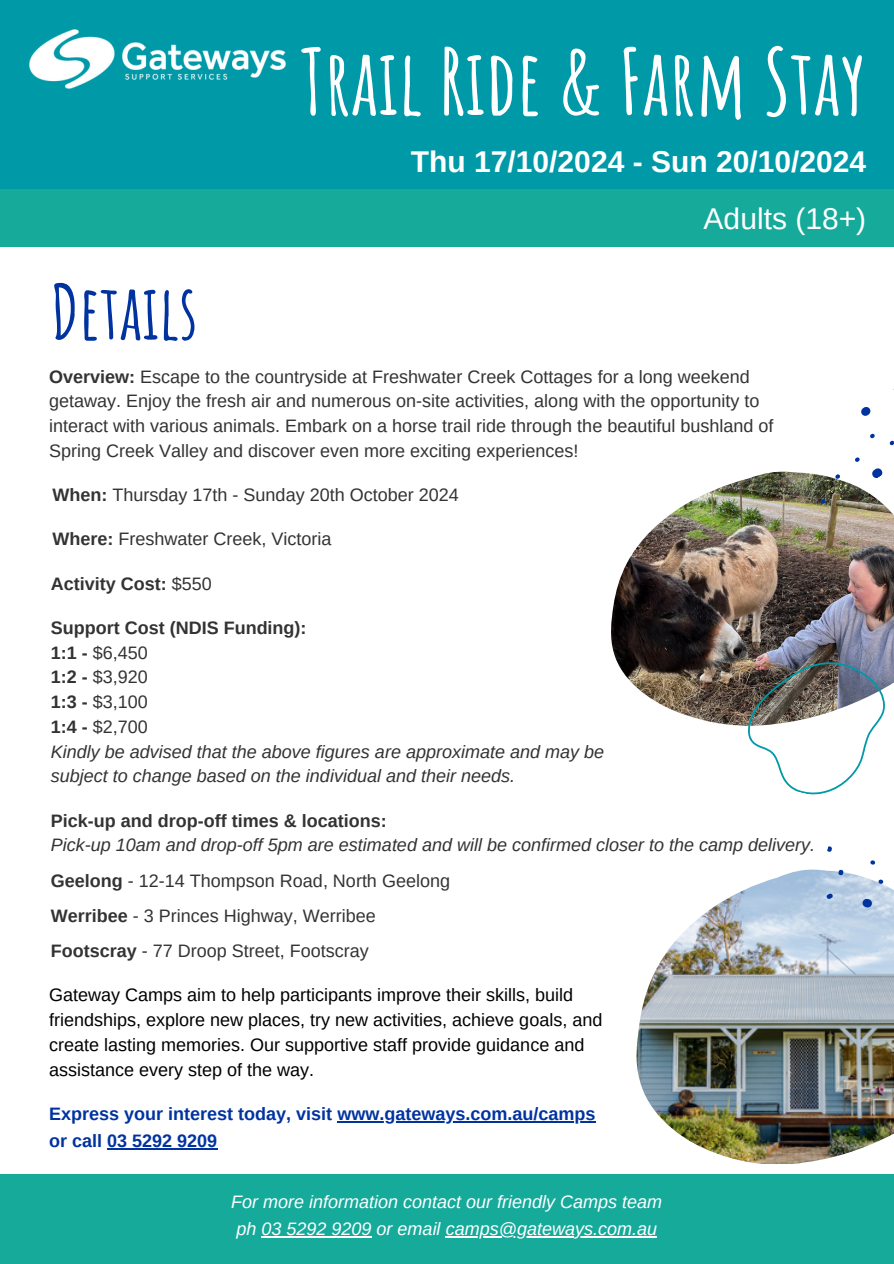
<style>
.page{position:relative;width:894px;height:1264px;background:#fff}
.page>*{position:absolute;margin:0;border:0;box-sizing:border-box;transform-origin:0 0}
.t1{font:700 90px "Amatic SC";color:#fff}
.t2{font:700 75px "Amatic SC";color:#0033a0}
.t3{font:700 30px "Arimo";color:#fff}
.t4{font:30px "Arimo";color:#fff}
.t5{font:18px/24.8px "Arimo";color:#333}
.t6{font:18px/24.8px "Arimo";color:#000}
.t7{font:italic 18px/24.8px "Arimo";color:#333}
.t8{font:italic 18px "Arimo";color:#fff}
.t9{font:700 18px "Arimo";color:#333}
.t10{font:700 18px "Arimo";color:#0033a0}
.s1{font-weight:700}
.s2{font-weight:400}
</style>
<div class="page">
<div style="left:0;top:1174px;width:893px;height:89px;background:#16aa9b"></div>
<div style="left:0;top:0;width:893px;height:226px;background:#0099a8"></div>
<img style="left:29px;top:29px;width:257px;height:60px">
<img style="left:636px;top:869px;width:257px;height:294px">
<img style="left:611px;top:472px;width:282px;height:253px">
<svg style="left:815px;top:846px;width:78px;height:84px"></svg>
<div style="left:0;top:189px;width:893px;height:57px;background:#16aa9b"></div>
<img style="left:788px;top:407px;width:105px;height:105px">
<hr style="left:261px;top:1236px;width:110px;height:1px;background:#fff">
<hr style="left:445px;top:1236px;width:212px;height:1px;background:#fff">
<img style="left:735px;top:642px;width:158px;height:153px">
<hr style="left:337px;top:1121px;width:258px;height:1px;background:#0033a0">
<hr style="left:107px;top:1148px;width:110px;height:1px;background:#0033a0">
<h4 class="t1" style="left:301px;top:24px;width:566px">Trail Ride &amp; Farm Stay</h4>
<p class="t3" style="left:410px;top:144px;width:457px">Thu 17/10/2024 - Sun 20/10/2024</p>
<p class="t4" style="left:703px;top:202px;width:164px">Adults (18+)</p>
<p class="t2" style="left:51px;top:263px;width:148px">Details</p>
<p class="t5" style="left:49px;top:364px;width:725px"><span class="s1">Overview:</span> Escape to the countryside at Freshwater Creek Cottages for a long weekend getaway. Enjoy the fresh air and numerous on-site activities, along with the opportunity to interact with various animals. Embark on a horse trail ride through the beautiful bushland of Spring Creek Valley and discover even more exciting experiences!</p>
<p class="t5" style="left:52px;top:482px;width:407px"><span class="s1">When:</span> Thursday 17th - Sunday 20th October 2024</p>
<p class="t5" style="left:52px;top:527px;width:280px"><span class="s1">Where:</span> Freshwater Creek, Victoria</p>
<p class="t9" style="left:51px;top:573px;width:163px">Activity Cost: <span class="s2">$550</span></p>
<p class="t9" style="left:51px;top:617px;width:257px">Support Cost (NDIS Funding):</p>
<p class="t5" style="left:51px;top:640px;width:99px"><span class="s1">1:1 -</span> $6,450</p>
<p class="t5" style="left:51px;top:664px;width:99px"><span class="s1">1:2 -</span> $3,920</p>
<p class="t5" style="left:51px;top:689px;width:99px"><span class="s1">1:3 -</span> $3,100</p>
<p class="t5" style="left:51px;top:714px;width:99px"><span class="s1">1:4 -</span> $2,700</p>
<p class="t7" style="left:51px;top:739px;width:554px">Kindly be advised that the above figures are approximate and may be subject to change based on the individual and their needs.</p>
<p class="t9" style="left:51px;top:810px;width:337px">Pick-up and drop-off times &amp; locations:</p>
<p class="t7" style="left:51px;top:832px;width:765px">Pick-up 10am and drop-off 5pm are estimated and will be confirmed closer to the camp delivery.</p>
<p class="t5" style="left:51px;top:868px;width:400px"><span class="s1">Geelong</span> - 12-14 Thompson Road, North Geelong</p>
<p class="t5" style="left:51px;top:903px;width:326px"><span class="s1">Werribee</span> - 3 Princes Highway, Werribee</p>
<p class="t5" style="left:51px;top:938px;width:319px"><span class="s1">Footscray</span> - 77 Droop Street, Footscray</p>
<p class="t6" style="left:49px;top:982px;width:554px">Gateway Camps aim to help participants improve their skills, build friendships, explore new places, try new activities, achieve goals, and create lasting memories. Our supportive staff provide guidance and assistance every step of the way.</p>
<h5 class="t10" style="left:49px;top:1103px;width:547px">Express your interest today, visit www.gateways.com.au/camps</h5>
<p class="t10" style="left:49px;top:1130px;width:170px">or call 03 5292 9209</p>
<h2 class="t8" style="left:231px;top:1191px;width:432px">For more information contact our friendly Camps team</h2>
<p class="t8" style="left:236px;top:1218px;width:422px">ph 03 5292 9209 or email camps@gateways.com.au</p>
</div>
